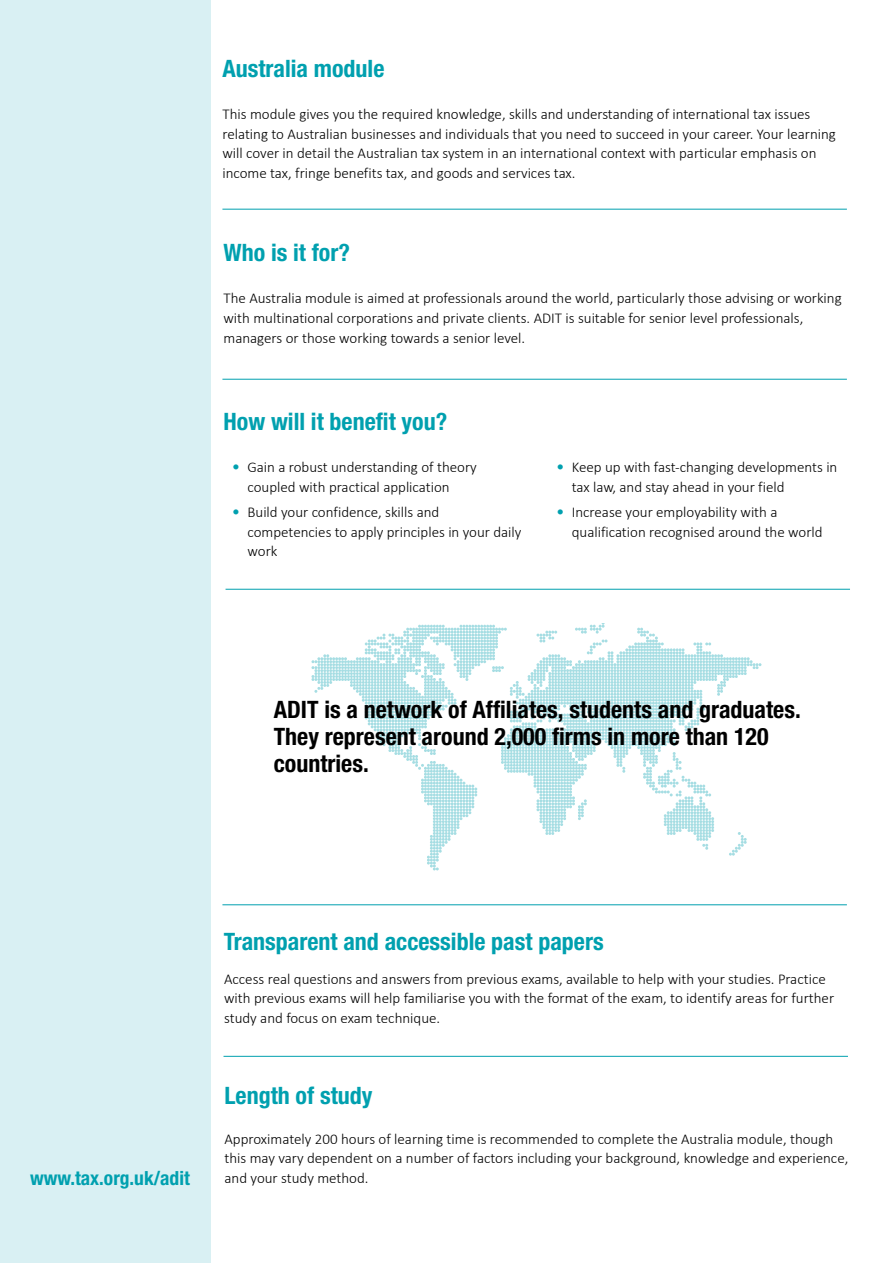
<style>
.page{position:relative;width:893px;height:1263px;background:#fff}
.page>*{position:absolute;margin:0;border:0;box-sizing:border-box;transform-origin:0 0}
.t1{font:700 condensed 24px/27px "Helvetica Neue LT Std";color:#000}
.t2{font:700 condensed 24px "Helvetica Neue LT Std";color:#00a0af}
.t3{font:700 condensed 19.5px "Helvetica Neue LT Std";color:#00a0af}
.t4{font:300 15px/19.5px "Calibri";color:#000}
.s1{font-family:"Helvetica Neue LT Std";font-weight:700;font-stretch:condensed;font-size:14.25px;color:#00a0af}
</style>
<div class="page">
<div style="left:0;top:0;width:210px;height:1263px;background:#d9f0f3"></div>
<hr style="left:226px;top:589px;width:624px;height:1px;background:#00a0af">
<hr style="left:222px;top:209px;width:625px;height:1px;background:#00a0af">
<hr style="left:222px;top:379px;width:625px;height:1px;background:#00a0af">
<hr style="left:224px;top:1056px;width:624px;height:1px;background:#00a0af">
<svg style="left:312px;top:624px;width:449px;height:246px"></svg>
<hr style="left:222px;top:904px;width:625px;height:1px;background:#00a0af">
<h1 class="t2" style="left:222px;top:54px;width:164px">Australia module</h1>
<p class="t4" style="left:222px;top:104px;width:615px">This module gives you the required knowledge, skills and understanding of international tax issues relating to Australian businesses and individuals that you need to succeed in your career. Your learning will cover in detail the Australian tax system in an international context with particular emphasis on income tax, fringe benefits tax, and goods and services tax.</p>
<h1 class="t2" style="left:223px;top:238px;width:128px">Who is it for?</h1>
<p class="t4" style="left:223px;top:289px;width:620px">The Australia module is aimed at professionals around the world, particularly those advising or working with multinational corporations and private clients. ADIT is suitable for senior level professionals, managers or those working towards a senior level.</p>
<h1 class="t2" style="left:224px;top:407px;width:225px">How will it benefit you?</h1>
<p class="t4" style="left:248px;top:457px;width:231px;text-indent:-15px"><span class="s1">•</span> Gain a robust understanding of theory coupled with practical application</p>
<p class="t4" style="left:248px;top:502px;width:275px;text-indent:-15px"><span class="s1">•</span> Build your confidence, skills and competencies to apply principles in your daily work</p>
<p class="t4" style="left:572px;top:457px;width:267px;text-indent:-15px"><span class="s1">•</span> Keep up with fast-changing developments in tax law, and stay ahead in your field</p>
<p class="t4" style="left:572px;top:502px;width:252px;text-indent:-15px"><span class="s1">•</span> Increase your employability with a qualification recognised around the world</p>
<h1 class="t1" style="left:274px;top:696px;width:529px">ADIT is a network of Affiliates, students and graduates.<br>They represent around 2,000 firms in more than 120 countries.</h1>
<h2 class="t3" style="left:30px;top:1166px;width:161px">www.tax.org.uk/adit</h2>
<h1 class="t2" style="left:224px;top:927px;width:381px">Transparent and accessible past papers</h1>
<p class="t4" style="left:224px;top:969px;width:612px">Access real questions and answers from previous exams, available to help with your studies. Practice with previous exams will help familiarise you with the format of the exam, to identify areas for further study and focus on exam technique.</p>
<h1 class="t2" style="left:225px;top:1081px;width:149px">Length of study</h1>
<p class="t4" style="left:225px;top:1129px;width:625px">Approximately 200 hours of learning time is recommended to complete the Australia module, though this may vary dependent on a number of factors including your background, knowledge and experience, and your study method.</p>
</div>
